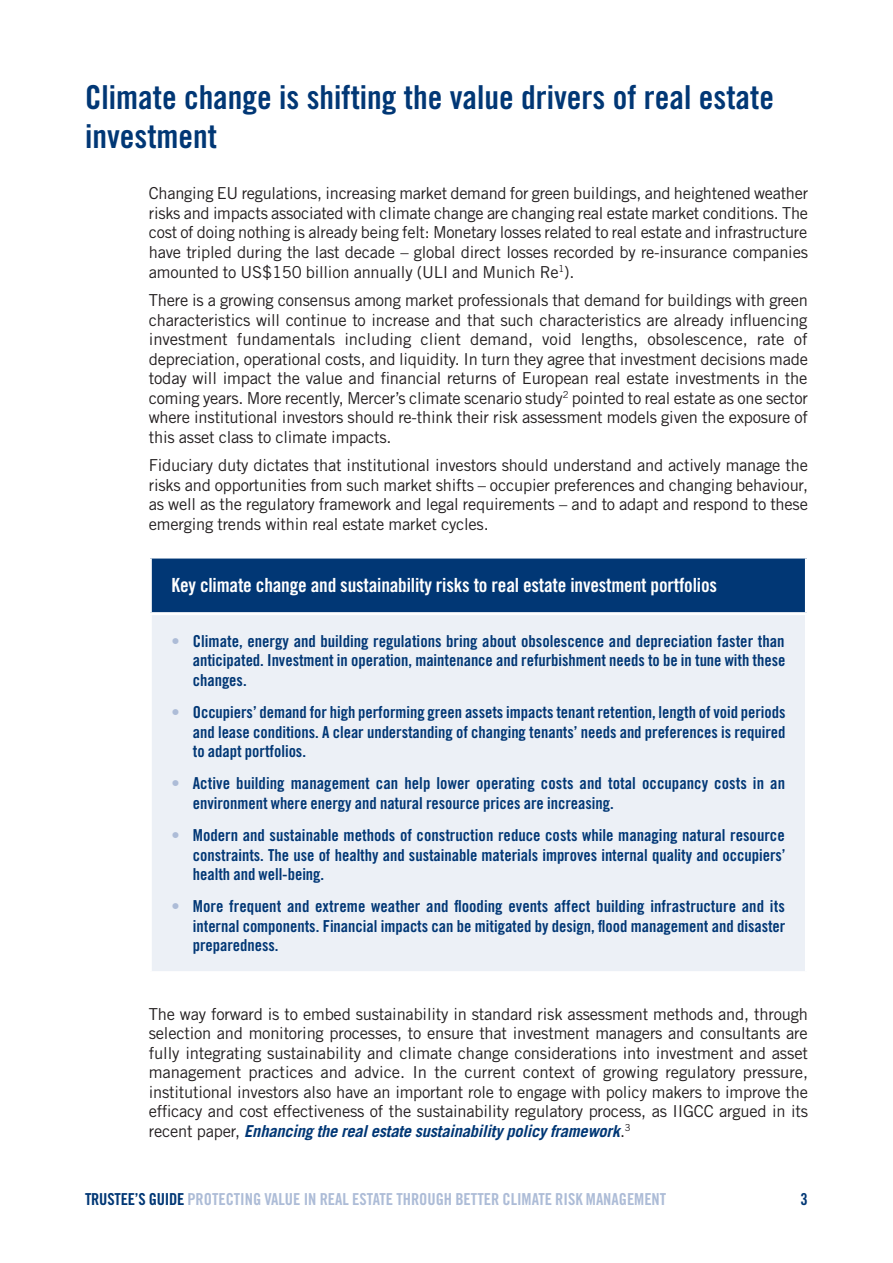
<style>
.page{position:relative;width:893px;height:1263px;background:#fff}
.page>*{position:absolute;margin:0;border:0;box-sizing:border-box;transform-origin:0 0}
.IIGCC_heading_1{font:33px/39.6px "Trade Gothic LT Std Bd Cn 20";color:#013775}
.IIGCC_table_title{font:19.5px "Trade Gothic LT Std Bd Cn 20";letter-spacing:-.01em;color:#fff}
.IIGCC_text{font:16.5px/19.5px "Trade Gothic LT Std";letter-spacing:-.015em;color:#231f20;text-align:justify}
.IIGCC_bullet_3{font:16.5px/19.5px "Trade Gothic LT Std Bd Cn 20";color:#013775;text-align:justify}
.t1{font:16.5px "Trade Gothic LT Std Bd Cn 20";color:#adbcd7}
.s1{font-family:"Trade Gothic LT Std Bd 2";color:#adbcd7}
.s2{font-weight:700;font-style:italic;color:#013775}
.s3{color:#013775}
</style>
<div class="page">
<div style="left:150px;top:557px;width:656px;height:57px;background:#013775"></div>
<div style="left:150px;top:614px;width:656px;height:359px;background:#ecf0f6"></div>
<hr style="left:149px;top:558px;width:3px;height:54px;background:#fff">
<hr style="left:805px;top:558px;width:3px;height:54px;background:#fff">
<hr style="left:149px;top:612px;width:659px;height:3px;background:#fff">
<hr style="left:149px;top:615px;width:3px;height:356px;background:#fff">
<hr style="left:805px;top:615px;width:3px;height:356px;background:#fff">
<hr style="left:149px;top:971px;width:659px;height:3px;background:#fff">
<hr style="left:149px;top:555px;width:659px;height:3px;background:#fff">
<p class="IIGCC_heading_1" style="left:85px;top:77px;width:690px">Climate change is shifting the value drivers of real estate investment</p>
<p class="IIGCC_text" style="left:149px;top:184px;width:661px">Changing EU regulations, increasing market demand for green buildings, and heightened weather risks and impacts associated with climate change are changing real estate market conditions. The cost of doing nothing is already being felt: Monetary losses related to real estate and infrastructure have tripled during the last decade – global direct losses recorded by re-insurance companies amounted to US$150 billion annually (ULI and Munich Re<sup>1</sup>).</p>
<p class="IIGCC_text" style="left:149px;top:290px;width:661px">There is a growing consensus among market professionals that demand for buildings with green characteristics will continue to increase and that such characteristics are already influencing investment fundamentals including client demand, void lengths, obsolescence, rate of depreciation, operational costs, and liquidity. In turn they agree that investment decisions made today will impact the value and financial returns of European real estate investments in the coming years. More recently, Mercer’s climate scenario study<sup>2</sup> pointed to real estate as one sector where institutional investors should re-think their risk assessment models given the exposure of this asset class to climate impacts.</p>
<p class="IIGCC_text" style="left:149px;top:455px;width:661px">Fiduciary duty dictates that institutional investors should understand and actively manage the risks and opportunities from such market shifts – occupier preferences and changing behaviour, as well as the regulatory framework and legal requirements – and to adapt and respond to these emerging trends within real estate market cycles.</p>
<p class="IIGCC_table_title" style="left:172px;top:574px;width:547px">Key climate change and sustainability risks to real estate investment portfolios</p>
<p class="IIGCC_bullet_3" style="left:193px;top:631px;width:594px;text-indent:-21px"><span class="s1">•</span> Climate, energy and building regulations bring about obsolescence and depreciation faster than anticipated. Investment in operation, maintenance and refurbishment needs to be in tune with these changes.</p>
<p class="IIGCC_bullet_3" style="left:193px;top:702px;width:594px;text-indent:-21px"><span class="s1">•</span> Occupiers’ demand for high performing green assets impacts tenant retention, length of void periods and lease conditions. A clear understanding of changing tenants’ needs and preferences is required to adapt portfolios.</p>
<p class="IIGCC_bullet_3" style="left:193px;top:774px;width:594px;text-indent:-21px"><span class="s1">•</span> Active building management can help lower operating costs and total occupancy costs in an environment where energy and natural resource prices are increasing.</p>
<p class="IIGCC_bullet_3" style="left:193px;top:825px;width:594px;text-indent:-21px"><span class="s1">•</span> Modern and sustainable methods of construction reduce costs while managing natural resource constraints. The use of healthy and sustainable materials improves internal quality and occupiers’ health and well-being.</p>
<p class="IIGCC_bullet_3" style="left:193px;top:897px;width:594px;text-indent:-21px"><span class="s1">•</span> More frequent and extreme weather and flooding events affect building infrastructure and its internal components. Financial impacts can be mitigated by design, flood management and disaster preparedness.</p>
<p class="IIGCC_text" style="left:149px;top:1004px;width:661px">The way forward is to embed sustainability in standard risk assessment methods and, through selection and monitoring processes, to ensure that investment managers and consultants are fully integrating sustainability and climate change considerations into investment and asset management practices and advice. In the current context of growing regulatory pressure, institutional investors also have an important role to engage with policy makers to improve the efficacy and cost effectiveness of the sustainability regulatory process, as IIGCC argued in its recent paper, <span class="s2">Enhancing the real estate sustainability policy framework</span>.<sup>3</sup></p>
<p class="t1" style="left:85px;top:1189px;width:583px"><span class="s3">TRUSTEE’S GUIDE</span> PROTECTING VALUE IN REAL ESTATE THROUGH BETTER CLIMATE RISK MANAGEMENT</p>
<p class="IIGCC_bullet_3" style="left:801px;top:1189px;width:9px">3</p>
</div>
